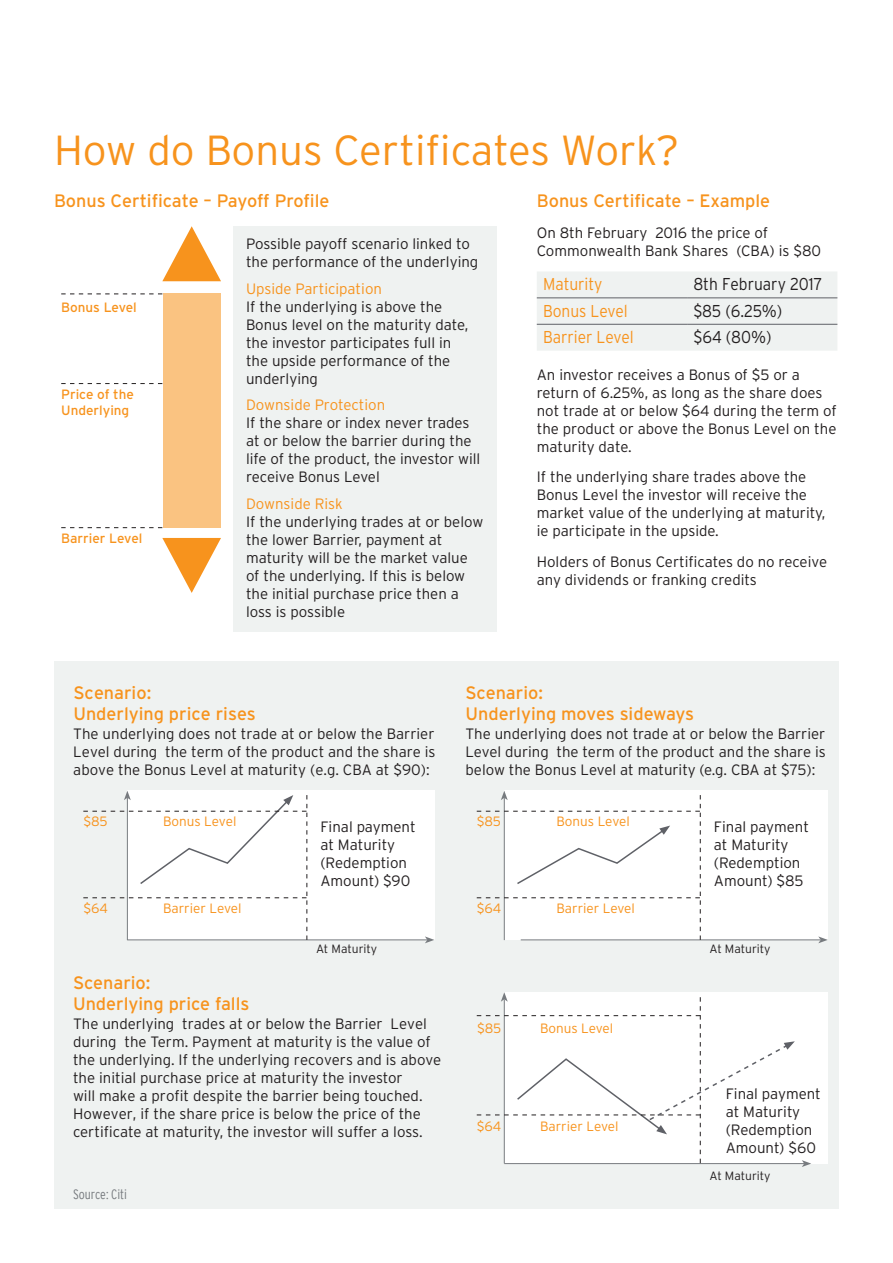
<style>
.page{position:relative;width:893px;height:1263px;background:#fff}
.page>*{position:absolute;margin:0;border:0;box-sizing:border-box;transform-origin:0 0}
.t1{font:300 42px "Interstate";color:#f7931d}
.t2{font:18px/21.6px "Interstate";color:#f7931d}
.t3{font:300 17.1px "Interstate";color:#231f20;scale:.91 1}
.t4{font:300 17.1px "Interstate";color:#f7931d;scale:.91 1}
.t5{font:300 15px/18px "Interstate";color:#231f20}
.t6{font:300 15px "Interstate";color:#f7931d}
.t7{font:300 13.5px "Interstate";color:#f7931d}
.t8{font:13.5px/16.2px "Interstate";color:#f7931d}
.t9{font:300 condensed 13.5px "Interstate";color:#777b7f}
.t10{font:300 12px "Interstate";color:#231f20}
</style>
<div class="page">
<div style="left:54px;top:661px;width:785px;height:548px;background:#eff2f1"></div>
<div style="left:504px;top:992px;width:324px;height:171px;background:#fff"></div>
<div style="left:234px;top:226px;width:263px;height:405px;background:#eff2f1"></div>
<svg style="left:162px;top:226px;width:59px;height:55px"></svg>
<svg style="left:162px;top:538px;width:59px;height:55px"></svg>
<div style="left:163px;top:293px;width:57px;height:235px;background:#fac381"></div>
<svg style="left:61px;top:293px;width:101px;height:1px"></svg>
<svg style="left:61px;top:383px;width:101px;height:1px"></svg>
<svg style="left:61px;top:527px;width:101px;height:1px"></svg>
<div style="left:537px;top:272px;width:300px;height:79px;background:#eff2f1"></div>
<hr style="left:537px;top:297px;width:150px;height:1px;background:#5f6167">
<hr style="left:687px;top:297px;width:150px;height:1px;background:#5f6167">
<hr style="left:537px;top:324px;width:150px;height:1px;background:#5f6167">
<hr style="left:687px;top:324px;width:150px;height:1px;background:#5f6167">
<div style="left:504px;top:791px;width:324px;height:149px;background:#fff"></div>
<hr style="left:521px;top:939px;width:300px;height:1px;background:#777b7f">
<svg style="left:818px;top:936px;width:10px;height:7px"></svg>
<svg style="left:477px;top:791px;width:224px;height:149px"></svg>
<div style="left:127px;top:791px;width:307px;height:149px;background:#fff"></div>
<hr style="left:127px;top:939px;width:300px;height:1px;background:#777b7f">
<svg style="left:425px;top:936px;width:9px;height:7px"></svg>
<svg style="left:83px;top:791px;width:224px;height:149px"></svg>
<hr style="left:504px;top:1163px;width:300px;height:1px;background:#777b7f">
<svg style="left:802px;top:1160px;width:9px;height:7px"></svg>
<svg style="left:477px;top:992px;width:318px;height:171px"></svg>
<p class="t1" style="left:54px;top:125px;width:627px">How do Bonus Certificates Work?</p>
<p class="t2" style="left:54px;top:190px;width:277px">Bonus Certificate – Payoff Profile</p>
<p class="t2" style="left:537px;top:190px;width:235px">Bonus Certificate – Example</p>
<p class="t8" style="left:61px;top:299px;width:77px">Bonus Level</p>
<p class="t8" style="left:61px;top:385px;width:74px">Price of the<br>Underlying</p>
<p class="t8" style="left:61px;top:530px;width:83px">Barrier Level</p>
<p class="t5" style="left:246px;top:235px;width:234px">Possible payoff scenario linked to the performance of the underlying</p>
<p class="t6" style="left:246px;top:279px;width:137px">Upside Participation</p>
<p class="t5" style="left:246px;top:297px;width:224px">If the underlying is above the<br>Bonus level on the maturity date, the investor participates full in the upside performance of the underlying</p>
<p class="t6" style="left:246px;top:396px;width:141px">Downside Protection</p>
<p class="t5" style="left:246px;top:414px;width:236px">If the share or index never trades at or below the barrier during the life of the product, the investor will receive Bonus Level</p>
<p class="t6" style="left:246px;top:494px;width:98px">Downside Risk</p>
<p class="t5" style="left:246px;top:512px;width:239px">If the underlying trades at or below the lower Barrier, payment at maturity will be the market value of the underlying. If this is below the initial purchase price then a loss is possible</p>
<p class="t5" style="left:537px;top:224px;width:286px">On 8th February 2016 the price of<br>Commonwealth Bank Shares (CBA) is $80</p>
<p class="t4" style="left:543px;top:274px;width:67px">Maturity</p>
<p class="t3" style="left:693px;top:274px;width:143px">8th February 2017</p>
<p class="t4" style="left:543px;top:300px;width:95px">Bonus Level</p>
<p class="t3" style="left:693px;top:300px;width:99px">$85 (6.25%)</p>
<p class="t4" style="left:543px;top:327px;width:101px">Barrier Level</p>
<p class="t3" style="left:693px;top:327px;width:88px">$64 (80%)</p>
<p class="t5" style="left:537px;top:365px;width:301px">An investor receives a Bonus of $5 or a return of 6.25%, as long as the share does not trade at or below $64 during the term of the product or above the Bonus Level on the maturity date.</p>
<p class="t5" style="left:537px;top:468px;width:290px">If the underlying share trades above the Bonus Level the investor will receive the market value of the underlying at maturity, ie participate in the upside.</p>
<p class="t5" style="left:537px;top:553px;width:292px">Holders of Bonus Certificates do no receive any dividends or franking credits</p>
<p class="t2" style="left:73px;top:682px;width:184px">Scenario:<br>Underlying price rises</p>
<p class="t5" style="left:73px;top:725px;width:364px;text-align:justify">The underlying does not trade at or below the Barrier Level during the term of the product and the share is above the Bonus Level at maturity (e.g. CBA at $90):</p>
<p class="t2" style="left:465px;top:681px;width:230px">Scenario:<br>Underlying moves sideways</p>
<p class="t5" style="left:465px;top:725px;width:362px;text-align:justify">The underlying does not trade at or below the Barrier Level during the term of the product and the share is below the Bonus Level at maturity (e.g. CBA at $75):</p>
<p class="t7" style="left:83px;top:813px;width:26px">$85</p>
<p class="t7" style="left:477px;top:813px;width:26px">$85</p>
<p class="t7" style="left:163px;top:813px;width:75px">Bonus Level</p>
<p class="t7" style="left:557px;top:813px;width:75px">Bonus Level</p>
<p class="t5" style="left:320px;top:818px;width:97px">Final payment at Maturity (Redemption<br>Amount) $90</p>
<p class="t7" style="left:83px;top:900px;width:26px">$64</p>
<p class="t7" style="left:477px;top:900px;width:26px">$64</p>
<p class="t7" style="left:163px;top:900px;width:80px">Barrier Level</p>
<p class="t7" style="left:557px;top:900px;width:80px">Barrier Level</p>
<p class="t10" style="left:316px;top:941px;width:63px">At Maturity</p>
<p class="t2" style="left:73px;top:971px;width:178px">Scenario:<br>Underlying price falls</p>
<p class="t5" style="left:73px;top:1015px;width:370px">The underlying trades at or below the Barrier Level during the Term. Payment at maturity is the value of the underlying. If the underlying recovers and is above the initial purchase price at maturity the investor<br>will make a profit despite the barrier being touched.<br>However, if the share price is below the price of the certificate at maturity, the investor will suffer a loss.</p>
<p class="t9" style="left:73px;top:1187px;width:56px">Source: Citi</p>
<p class="t7" style="left:477px;top:1020px;width:26px">$85</p>
<p class="t7" style="left:477px;top:1118px;width:26px">$64</p>
<p class="t7" style="left:540px;top:1020px;width:75px">Bonus Level</p>
<p class="t7" style="left:540px;top:1118px;width:80px">Barrier Level</p>
<p class="t5" style="left:714px;top:818px;width:97px">Final payment at Maturity (Redemption<br>Amount) $85</p>
<p class="t10" style="left:709px;top:941px;width:63px">At Maturity</p>
<p class="t5" style="left:726px;top:1085px;width:97px">Final payment at Maturity (Redemption<br>Amount) $60</p>
<p class="t10" style="left:709px;top:1168px;width:63px">At Maturity</p>
</div>
